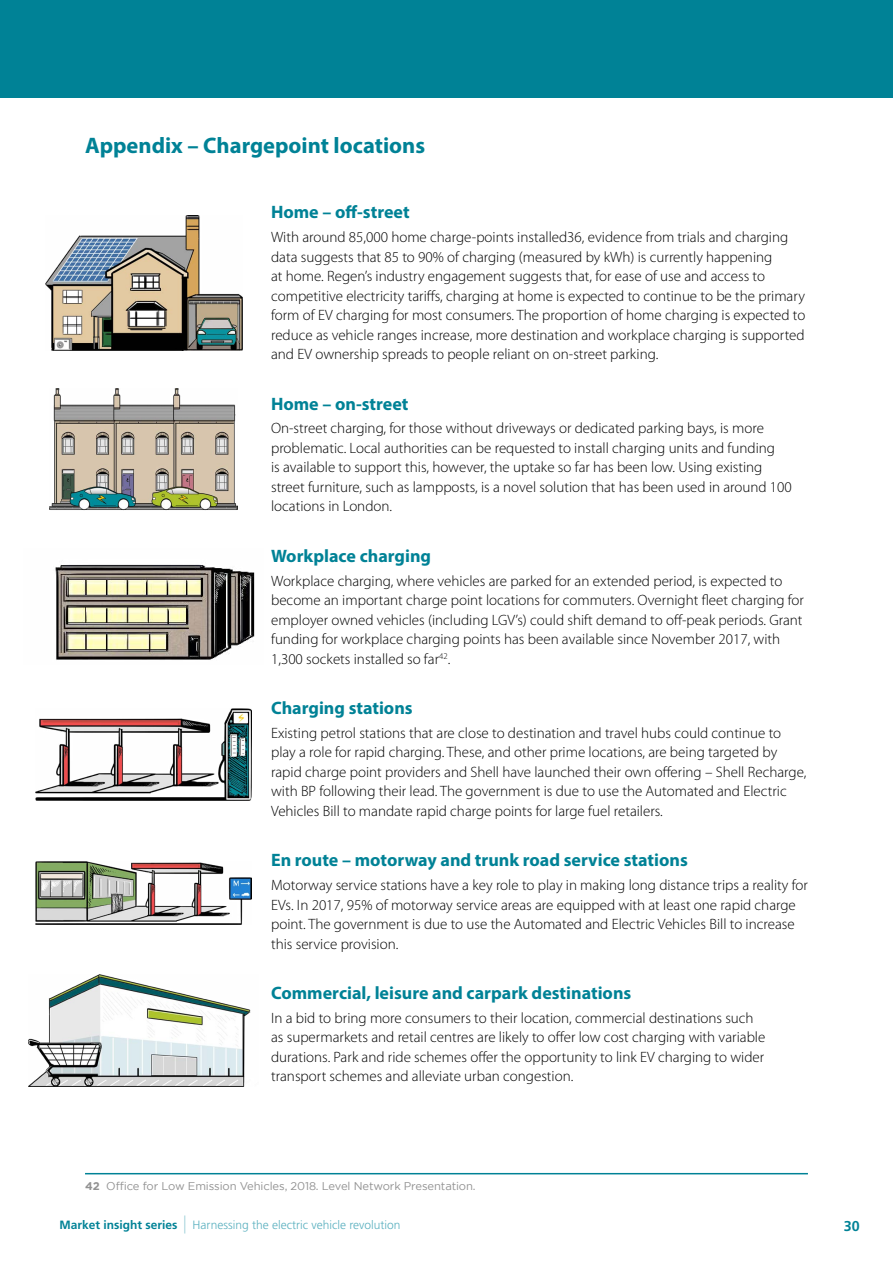
<style>
.page{position:relative;width:893px;height:1263px;background:#fff}
.page>*{position:absolute;margin:0;border:0;box-sizing:border-box;transform-origin:0 0}
.t1{font:700 22.5px "Myriad Pro";color:#008296}
.t2{font:700 18px "Myriad Pro";color:#008296}
.t3{font:300 15px/19.5px "Myriad Pro";color:#000}
.t4{font:700 14.25px "Frutiger LT Std";color:#008296}
.t5{font:300 12px "Frutiger LT Std";color:#5ab0bf}
.t6{font:11.25px "Gotham";letter-spacing:-.01em;color:#929292}
.s1{font-weight:700}
.s2{font-weight:700;color:#008296}
.s3{font-size:18px}
</style>
<div class="page">
<div style="left:0;top:0;width:893px;height:98px;background:#008296"></div>
<img style="left:45px;top:216px;width:197px;height:134px">
<img style="left:50px;top:388px;width:187px;height:122px">
<img style="left:36px;top:708px;width:215px;height:92px">
<img style="left:29px;top:974px;width:222px;height:112px">
<img style="left:36px;top:862px;width:215px;height:62px">
<img style="left:55px;top:564px;width:200px;height:96px">
<hr style="left:85px;top:1173px;width:723px;height:1px;background:#008296">
<h1 class="t1" style="left:85px;top:131px;width:342px">Appendix – Chargepoint locations</h1>
<p class="t2" style="left:271px;top:201px;width:140px">Home – off-street</p>
<p class="t3" style="left:271px;top:228px;width:536px">With around 85,000 home charge-points installed36, evidence from trials and charging data suggests that 85 to 90% of charging (measured by kWh) is currently happening<br>at home. Regen’s industry engagement suggests that, for ease of use and access to competitive electricity tariffs, charging at home is expected to continue to be the primary form of EV charging for most consumers. The proportion of home charging is expected to reduce as vehicle ranges increase, more destination and workplace charging is supported and EV ownership spreads to people reliant on on-street parking.</p>
<p class="t2" style="left:271px;top:392px;width:139px">Home – on-street</p>
<p class="t3" style="left:271px;top:419px;width:522px">On-street charging, for those without driveways or dedicated parking bays, is more problematic. Local authorities can be requested to install charging units and funding<br>is available to support this, however, the uptake so far has been low. Using existing street furniture, such as lampposts, is a novel solution that has been used in around 100 locations in London.</p>
<p class="t2" style="left:271px;top:544px;width:162px">Workplace charging</p>
<p class="t3" style="left:271px;top:571px;width:534px">Workplace charging, where vehicles are parked for an extended period, is expected to become an important charge point locations for commuters. Overnight fleet charging for employer owned vehicles (including LGV’s) could shift demand to off-peak periods. Grant funding for workplace charging points has been available since November 2017, with 1,300 sockets installed so far<sup>42</sup>.</p>
<p class="t2" style="left:271px;top:696px;width:143px">Charging stations</p>
<p class="t3" style="left:271px;top:723px;width:537px">Existing petrol stations that are close to destination and travel hubs could continue to play a role for rapid charging. These, and other prime locations, are being targeted by rapid charge point providers and Shell have launched their own offering – Shell Recharge, with BP following their lead. The government is due to use the Automated and Electric Vehicles Bill to mandate rapid charge points for large fuel retailers.</p>
<p class="t2" style="left:271px;top:849px;width:418px">En route – motorway and trunk road service stations</p>
<p class="t3" style="left:271px;top:876px;width:538px">Motorway service stations have a key role to play in making long distance trips a reality for EVs. In 2017, 95% of motorway service areas are equipped with at least one rapid charge point. The government is due to use the Automated and Electric Vehicles Bill to increase this service provision.</p>
<p class="t2" style="left:271px;top:981px;width:362px">Commercial, leisure and carpark destinations</p>
<p class="t3" style="left:271px;top:1008px;width:496px">In a bid to bring more consumers to their location, commercial destinations such as supermarkets and retail centres are likely to offer low cost charging with variable durations. Park and ride schemes offer the opportunity to link EV charging to wider transport schemes and alleviate urban congestion.</p>
<p class="t6" style="left:85px;top:1180px;width:392px"><span class="s1">42</span> Office for Low Emission Vehicles, 2018. Level Network Presentation.</p>
<p class="t5" style="left:60px;top:1218px;width:342px"><span class="s2">Market insight series</span> <span class="s3">|</span> Harnessing the electric vehicle revolution</p>
<p class="t4" style="left:844px;top:1218px;width:17px">30</p>
</div>
